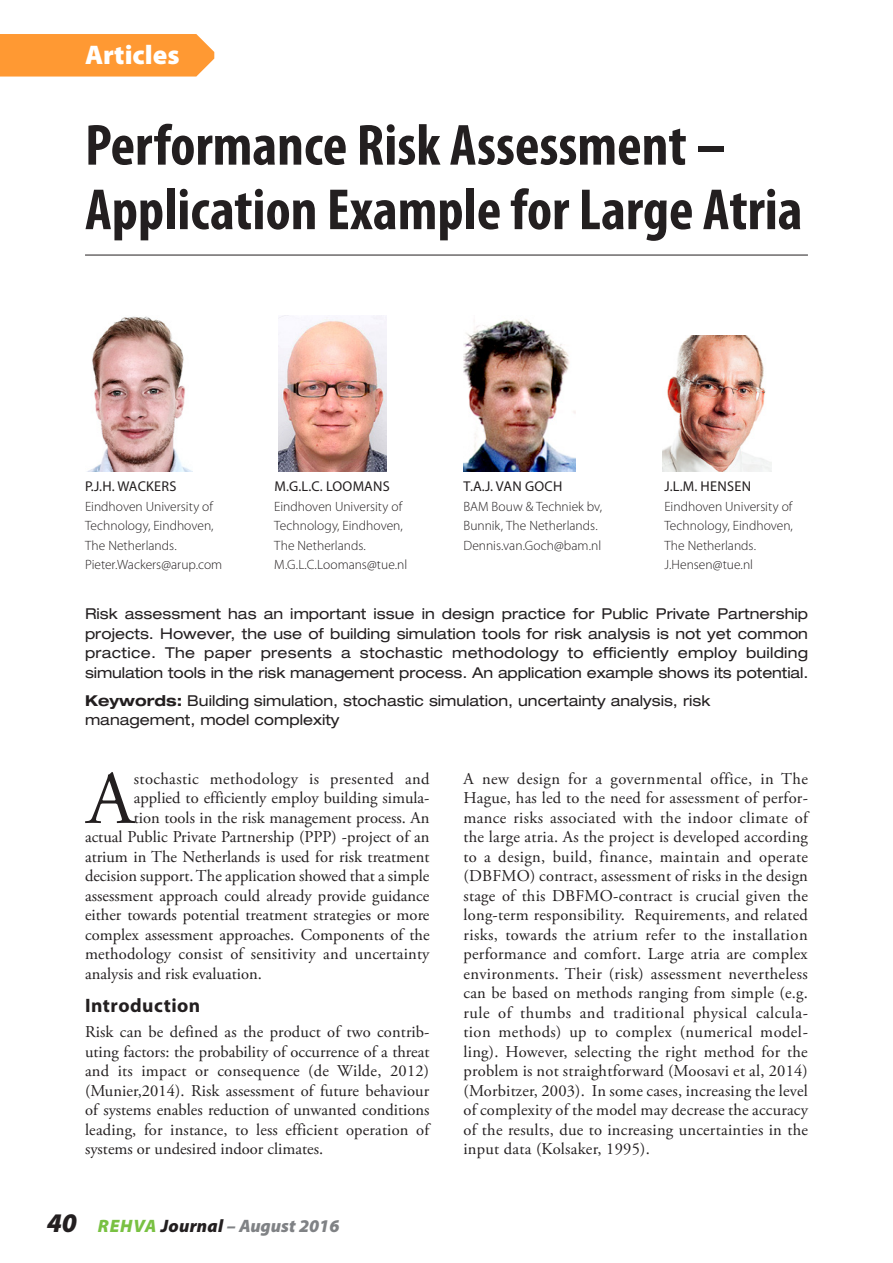
<style>
.page{position:relative;width:893px;height:1263px;background:#fff}
.page>*{position:absolute;margin:0;border:0;box-sizing:border-box;transform-origin:0 0}
.Normal_Ang{font:75.3px "Adobe Garamond Pro";color:#231f20}
.Heading_1{font:700 condensed 58.5px/64.5px "Myriad Pro";color:#231f20}
.t1{font:900 27px "Myriad Pro";color:#fff}
.Heading_2{font:700 19.5px "Myriad Pro";letter-spacing:.025em;color:#231f20}
.zPage_Number{font:italic 900 18px "Myriad Pro";letter-spacing:.005em;color:#808285}
.Normal_Ang-2{font:16.5px/19.5px "Adobe Garamond Pro";color:#231f20;text-align:justify}
.Normal_Ang-3{font:16.5px "Adobe Garamond Pro";letter-spacing:.025em;color:#231f20}
.Heading_4{font:expanded 15px/19.5px "Helvetica Neue LT Std";letter-spacing:-.005em;color:#231f20;text-align:justify}
.Heading_4_keywords{font:expanded 15px/19.5px "Helvetica Neue LT Std";color:#231f20}
.Heading_6{font:14.25px "Myriad Pro";letter-spacing:.02em;color:#231f20}
.Heading_5{font:300 13.5px/19.5px "Myriad Pro";color:#231f20}
.s1{font-weight:700}
.s2{font-size:27px;color:#231f20}
.s3{color:#79c142}
.s4{color:#231f20}
</style>
<div class="page">
<hr style="left:85px;top:255px;width:723px;height:1px;background:#231f20">
<img style="left:463px;top:319px;width:112px;height:153px">
<img style="left:662px;top:335px;width:109px;height:137px">
<img style="left:279px;top:316px;width:108px;height:156px">
<img style="left:87px;top:316px;width:106px;height:156px">
<div style="left:0;top:34px;width:214px;height:43px;background:#f93"></div>
<h3 class="t1" style="left:85px;top:37px;width:96px">Articles</h3>
<p class="Heading_1" style="left:85px;top:112px;width:719px">Performance Risk Assessment –<br>Application Example for Large Atria</p>
<p class="Heading_6" style="left:85px;top:478px;width:93px">P.J.H. WACKERS</p>
<p class="Heading_5" style="left:85px;top:496px;width:139px">Eindhoven University of<br>Technology, Eindhoven,<br>The Netherlands.<br>Pieter.Wackers@arup.com</p>
<p class="Heading_6" style="left:274px;top:478px;width:117px">M.G.L.C. LOOMANS</p>
<p class="Heading_5" style="left:274px;top:496px;width:135px">Eindhoven University of<br>Technology, Eindhoven,<br>The Netherlands.<br>M.G.L.C.Loomans@tue.nl</p>
<p class="Heading_6" style="left:464px;top:478px;width:100px">T.A.J. VAN GOCH</p>
<p class="Heading_5" style="left:463px;top:496px;width:140px">BAM Bouw &amp; Techniek bv,<br>Bunnik, The Netherlands.<br>Dennis.van.Goch@bam.nl</p>
<p class="Heading_6" style="left:665px;top:478px;width:88px">J.L.M. HENSEN</p>
<p class="Heading_5" style="left:664px;top:496px;width:130px">Eindhoven University of<br>Technology, Eindhoven,<br>The Netherlands.<br>J.Hensen@tue.nl</p>
<p class="Heading_4" style="left:85px;top:604px;width:725px">Risk assessment has an important issue in design practice for Public Private Partnership projects. However, the use of building simulation tools for risk analysis is not yet common practice. The paper presents a stochastic methodology to efficiently employ building simulation tools in the risk management process. An application example shows its potential.</p>
<p class="Heading_4_keywords" style="left:85px;top:690px;width:627px"><span class="s1">Keywords:</span> Building simulation, stochastic simulation, uncertainty analysis, risk management, model complexity</p>
<p class="Normal_Ang" style="left:87px;top:754px;width:48px">A</p>
<p class="Normal_Ang-3" style="left:134px;top:769px;width:297px">stochastic methodology is presented and</p>
<p class="Normal_Ang-2" style="left:134px;top:789px;width:297px">applied to efficiently employ building simula-</p>
<p class="Normal_Ang-2" style="left:134px;top:808px;width:297px">tion tools in the risk management process. An</p>
<p class="Normal_Ang-2" style="left:85px;top:828px;width:346px">actual Public Private Partnership (PPP) -project of an</p>
<p class="Normal_Ang-2" style="left:85px;top:847px;width:346px">atrium in The Netherlands is used for risk treatment</p>
<p class="Normal_Ang-2" style="left:85px;top:867px;width:346px">decision support. The application showed that a simple</p>
<p class="Normal_Ang-2" style="left:85px;top:886px;width:346px">assessment approach could already provide guidance</p>
<p class="Normal_Ang-2" style="left:85px;top:906px;width:346px">either towards potential treatment strategies or more</p>
<p class="Normal_Ang-2" style="left:85px;top:925px;width:346px">complex assessment approaches. Components of the</p>
<p class="Normal_Ang-2" style="left:85px;top:945px;width:346px">methodology consist of sensitivity and uncertainty</p>
<p class="Normal_Ang-2" style="left:85px;top:964px;width:178px">analysis and risk evaluation.</p>
<p class="Heading_2" style="left:85px;top:992px;width:117px">Introduction</p>
<p class="Normal_Ang-2" style="left:85px;top:1023px;width:346px">Risk can be defined as the product of two contrib&shy;uting factors: the probability of occurrence of a threat and its impact or consequence (de Wilde, 2012) (Munier,2014). Risk assessment of future behaviour of systems enables reduction of unwanted conditions leading, for instance, to less efficient operation of systems or undesired indoor climates.</p>
<p class="zPage_Number" style="left:47px;top:1214px;width:294px"><span class="s2">40</span> <span class="s3">REHVA</span> <span class="s4">Journal</span> – August 2016</p>
<p class="Normal_Ang-2" style="left:463px;top:769px;width:346px">A new design for a governmental office, in The Hague, has led to the need for assessment of perfor&shy;mance risks associated with the indoor climate of the large atria. As the project is developed according to a design, build, finance, maintain and operate (DBFMO) contract, assessment of risks in the design stage of this DBFMO-contract is crucial given the long-term responsibility. Requirements, and related risks, towards the atrium refer to the installation performance and comfort. Large atria are complex environments. Their (risk) assessment nevertheless can be based on methods ranging from simple (e.g. rule of thumbs and traditional physical calcula&shy;tion methods) up to complex (numerical model&shy;ling). However, selecting the right method for the problem is not straightforward (Moosavi et al, 2014) (Morbitzer, 2003). In some cases, increasing the level of complexity of the model may decrease the accuracy of the results, due to increasing uncertainties in the input data (Kolsaker, 1995).</p>
</div>
